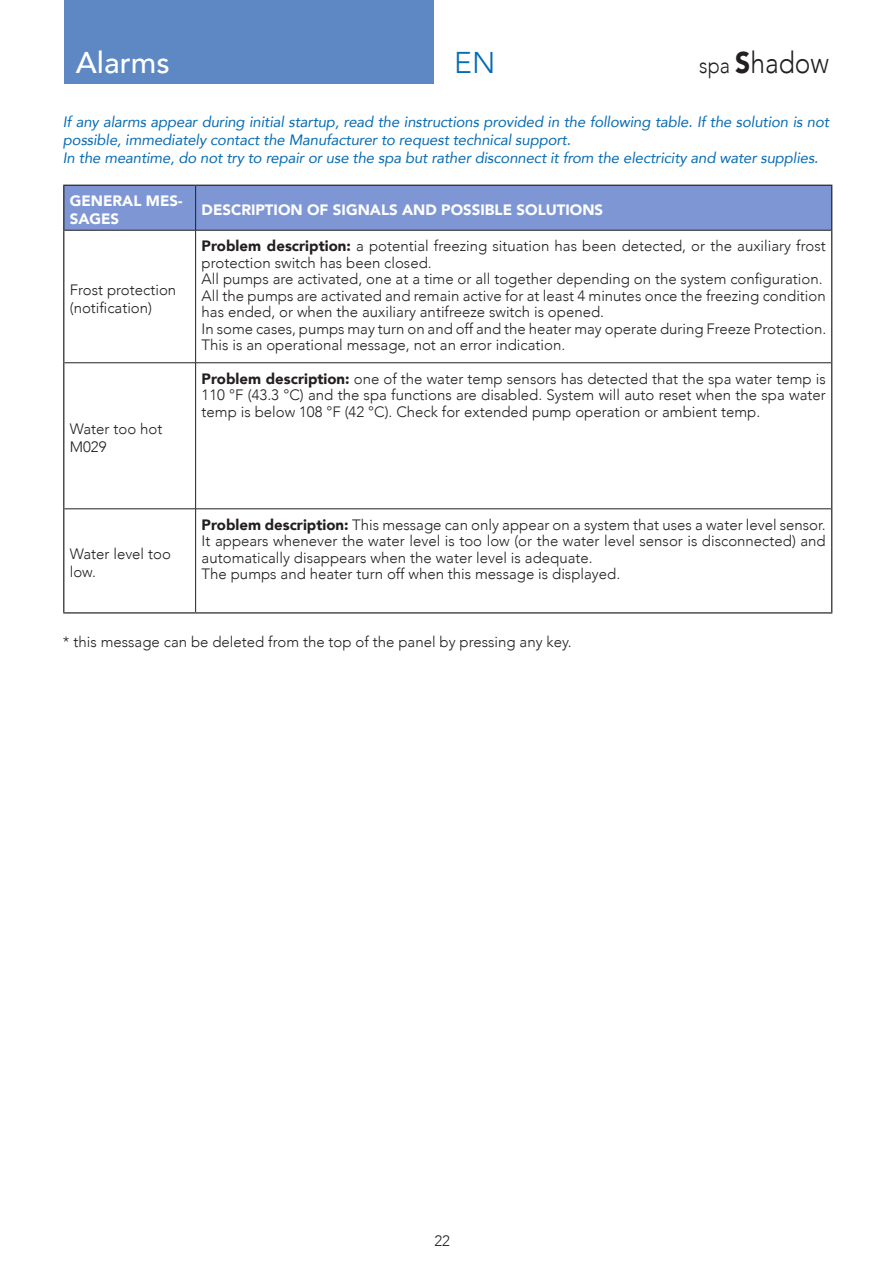
<style>
.page{position:relative;width:893px;height:1263px;background:#fff}
.page>*{position:absolute;margin:0;border:0;box-sizing:border-box;transform-origin:0 0}
.t1{font:300 30px "Avenir";color:#231f20;scale:.88 1}
.TITOLO_BIANCO{font:500 30px "Avenir";color:#fff}
.t2{font:300 30px "Avenir";color:#066bb3}
.TESTO_CORRENTE{font:300 15px/16.5px "Avenir";color:#231f20}
.TESTO_CORRENTE-2{font:italic 15px/18px "Avenir";letter-spacing:-.01em;color:#066bb3}
.TESTO_CORRENTE-3{font:900 15px/18px "Avenir";color:#fff}
.s1{font-size:22.5px}
.s2{font-weight:900}
</style>
<div class="page">
<div style="left:64px;top:0;width:370px;height:84px;background:#5e88c4"></div>
<div style="left:64px;top:186px;width:767px;height:44px;background:#7e97d4"></div>
<hr style="left:64px;top:230px;width:132px;height:1px;background:#231f20">
<hr style="left:196px;top:230px;width:635px;height:1px;background:#231f20">
<hr style="left:195px;top:230px;width:1px;height:133px;background:#231f20">
<hr style="left:195px;top:363px;width:1px;height:146px;background:#231f20">
<hr style="left:195px;top:509px;width:1px;height:103px;background:#231f20">
<hr style="left:64px;top:362px;width:132px;height:1px;background:#231f20">
<hr style="left:196px;top:362px;width:635px;height:1px;background:#231f20">
<hr style="left:64px;top:508px;width:132px;height:1px;background:#231f20">
<hr style="left:196px;top:508px;width:635px;height:1px;background:#231f20">
<hr style="left:195px;top:186px;width:1px;height:44px;background:#231f20">
<hr style="left:63px;top:185px;width:133px;height:1px;background:#231f20">
<hr style="left:63px;top:186px;width:1px;height:44px;background:#231f20">
<hr style="left:196px;top:185px;width:636px;height:1px;background:#231f20">
<hr style="left:831px;top:186px;width:1px;height:44px;background:#231f20">
<hr style="left:63px;top:230px;width:1px;height:133px;background:#231f20">
<hr style="left:831px;top:230px;width:1px;height:133px;background:#231f20">
<hr style="left:63px;top:363px;width:1px;height:146px;background:#231f20">
<hr style="left:831px;top:363px;width:1px;height:146px;background:#231f20">
<hr style="left:63px;top:509px;width:1px;height:103px;background:#231f20">
<hr style="left:831px;top:509px;width:1px;height:103px;background:#231f20">
<hr style="left:63px;top:612px;width:133px;height:1px;background:#231f20">
<hr style="left:196px;top:612px;width:636px;height:1px;background:#231f20">
<p class="TITOLO_BIANCO" style="left:76px;top:37px;width:95px">Alarms</p>
<h1 class="t2" style="left:454px;top:44px;width:43px">EN</h1>
<h1 class="t1" style="left:699px;top:45px;width:149px"><span class="s1">spa</span> <span class="s2">S</span>hadow</h1>
<p class="TESTO_CORRENTE-2" style="left:63px;top:112px;width:768px">If any alarms appear during initial startup, read the instructions provided in the following table. If the solution is not possible, immediately contact the Manufacturer to request technical support.</p>
<p class="TESTO_CORRENTE-2" style="left:63px;top:148px;width:757px">In the meantime, do not try to repair or use the spa but rather disconnect it from the electricity and water supplies.</p>
<p class="TESTO_CORRENTE-3" style="left:70px;top:192px;width:114px">GENERAL MES-<br>SAGES</p>
<p class="TESTO_CORRENTE-3" style="left:202px;top:201px;width:403px">DESCRIPTION OF SIGNALS AND POSSIBLE SOLUTIONS</p>
<p class="TESTO_CORRENTE" style="left:70px;top:281px;width:108px;line-height:18px">Frost protection (notification)</p>
<p class="TESTO_CORRENTE" style="left:70px;top:420px;width:94px;line-height:18px">Water too hot<br>M029</p>
<p class="TESTO_CORRENTE" style="left:70px;top:545px;width:103px;line-height:18px">Water level too low.</p>
<p class="TESTO_CORRENTE" style="left:202px;top:238px;width:626px"><span class="s2">Problem description:</span> a potential freezing situation has been detected, or the auxiliary frost protection switch has been closed.</p>
<p class="TESTO_CORRENTE" style="left:202px;top:271px;width:623px">All pumps are activated, one at a time or all together depending on the system configuration.</p>
<p class="TESTO_CORRENTE" style="left:202px;top:287px;width:626px">All the pumps are activated and remain active for at least 4 minutes once the freezing condition has ended, or when the auxiliary antifreeze switch is opened.</p>
<p class="TESTO_CORRENTE" style="left:202px;top:320px;width:626px">In some cases, pumps may turn on and off and the heater may operate during Freeze Protection.</p>
<p class="TESTO_CORRENTE" style="left:202px;top:337px;width:365px">This is an operational message, not an error indication.</p>
<p class="TESTO_CORRENTE" style="left:202px;top:370px;width:626px;text-align:justify"><span class="s2">Problem description:</span> one of the water temp sensors has detected that the spa water temp is 110 °F (43.3 °C) and the spa functions are disabled. System will auto reset when the spa water temp is below 108 °F (42 °C). Check for extended pump operation or ambient temp.</p>
<p class="TESTO_CORRENTE" style="left:202px;top:516px;width:626px"><span class="s2">Problem description:</span> This message can only appear on a system that uses a water level sensor.</p>
<p class="TESTO_CORRENTE" style="left:202px;top:533px;width:626px">It appears whenever the water level is too low (or the water level sensor is disconnected) and automatically disappears when the water level is adequate.</p>
<p class="TESTO_CORRENTE" style="left:202px;top:566px;width:420px">The pumps and heater turn off when this message is displayed.</p>
<p class="TESTO_CORRENTE" style="left:63px;top:633px;width:510px">* this message can be deleted from the top of the panel by pressing any key.</p>
<p class="TESTO_CORRENTE" style="left:434px;top:1233px;width:17px">22</p>
</div>
